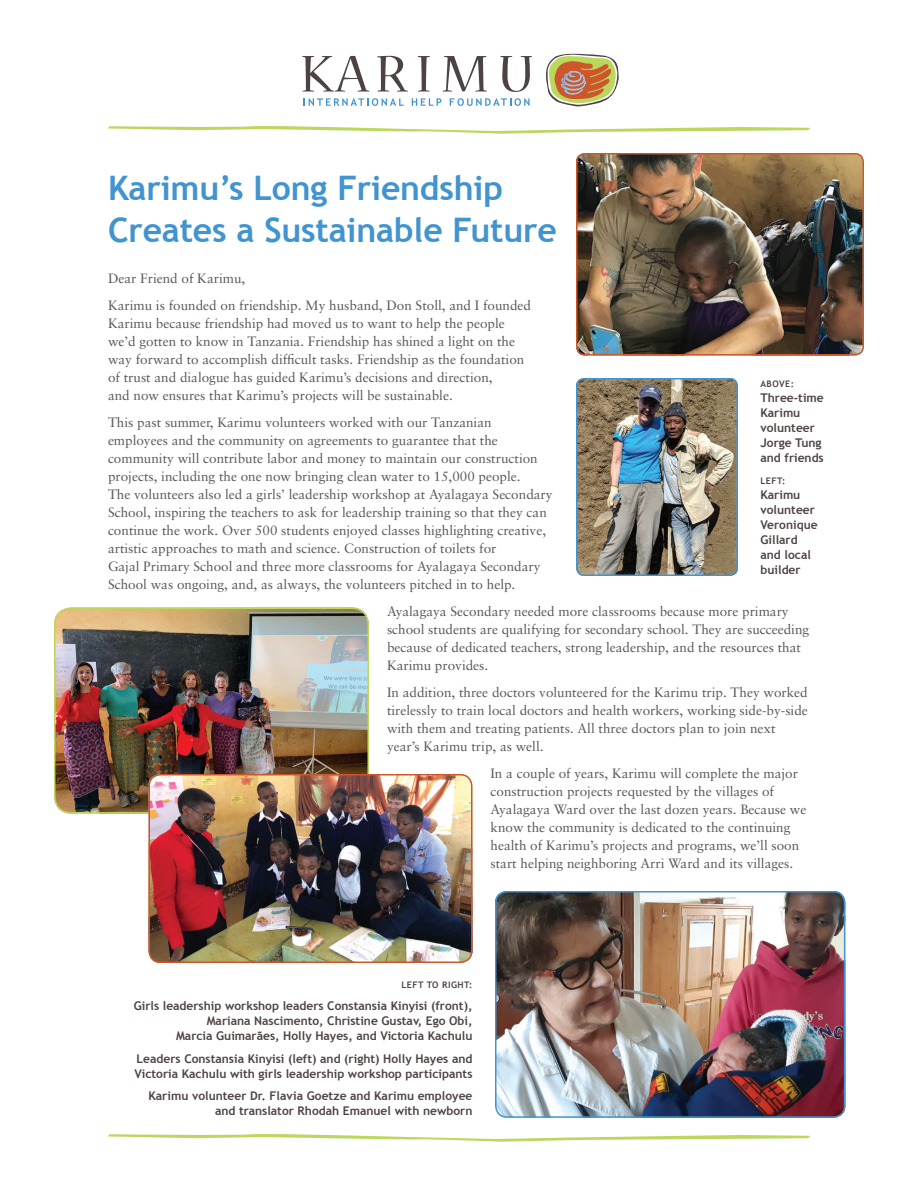
<style>
.page{position:relative;width:918px;height:1188px;background:#fff}
.page>*{position:absolute;margin:0;border:0;box-sizing:border-box;transform-origin:0 0}
.t1{font:700 33.75px/42px "Trebuchet MS";letter-spacing:-.005em;color:#4194d0}
.t2{font:13.5px/18px "Sabon";color:#57585a}
.t3{font:700 12px/15px "Trebuchet MS";color:#4d4342}
.t4{font:700 9px "Trebuchet MS";letter-spacing:.05em;color:#4d4342}
</style>
<div class="page">
<svg style="left:546px;top:53px;width:73px;height:53px"></svg>
<svg style="left:302px;top:56px;width:67px;height:36px"></svg>
<svg style="left:377px;top:56px;width:31px;height:36px"></svg>
<svg style="left:418px;top:56px;width:12px;height:36px"></svg>
<svg style="left:443px;top:56px;width:44px;height:36px"></svg>
<svg style="left:500px;top:56px;width:32px;height:36px"></svg>
<svg style="left:304px;top:98px;width:100px;height:8px"></svg>
<svg style="left:412px;top:98px;width:29px;height:8px"></svg>
<svg style="left:450px;top:98px;width:80px;height:8px"></svg>
<svg style="left:108px;top:126px;width:702px;height:8px"></svg>
<svg style="left:108px;top:1134px;width:702px;height:8px"></svg>
<img style="left:576px;top:153px;width:287px;height:200px">
<div style="left:576px;top:153px;width:288px;height:203px;border:2px solid #cb572b;border-radius:8px"></div>
<img style="left:576px;top:378px;width:162px;height:198px">
<div style="left:576px;top:378px;width:162px;height:198px;border:2px solid #4194d0;border-radius:7px"></div>
<img style="left:54px;top:608px;width:315px;height:205px">
<div style="left:54px;top:608px;width:315px;height:206px;border:2px solid #bbd75e;border-radius:16px"></div>
<img style="left:148px;top:774px;width:322px;height:189px">
<div style="left:149px;top:774px;width:324px;height:189px;border:2px solid #cb572b;border-radius:11px"></div>
<img style="left:495px;top:891px;width:350px;height:227px">
<div style="left:495px;top:891px;width:350px;height:227px;border:2px solid #4194d0;border-radius:11px"></div>
<h1 class="t1" style="left:108px;top:167px;width:450px">Karimu’s Long Friendship<br>Creates a Sustainable Future</h1>
<p class="t2" style="left:108px;top:265px;width:425px;line-height:27px">Dear Friend of Karimu,<br>Karimu is founded on friendship. My husband, Don Stoll, and I founded</p>
<p class="t2" style="left:108px;top:314px;width:418px">Karimu because friendship had moved us to want to help the people we’d gotten to know in Tanzania. Friendship has shined a light on the way forward to accomplish difficult tasks. Friendship as the foundation of trust and dialogue has guided Karimu’s decisions and direction,<br>and now ensures that Karimu’s projects will be sustainable.</p>
<p class="t2" style="left:108px;top:413px;width:446px">This past summer, Karimu volunteers worked with our Tanzanian employees and the community on agreements to guarantee that the community will contribute labor and money to maintain our construction projects, including the one now bringing clean water to 15,000 people.<br>The volunteers also led a girls’ leadership workshop at Ayalagaya Secondary School, inspiring the teachers to ask for leadership training so that they can continue the work. Over 500 students enjoyed classes highlighting creative, artistic approaches to math and science. Construction of toilets for<br>Gajal Primary School and three more classrooms for Ayalagaya Secondary School was ongoing, and, as always, the volunteers pitched in to help.</p>
<p class="t2" style="left:387px;top:602px;width:424px">Ayalagaya Secondary needed more classrooms because more primary school students are qualifying for secondary school. They are succeeding because of dedicated teachers, strong leadership, and the resources that Karimu provides.</p>
<p class="t2" style="left:387px;top:683px;width:422px">In addition, three doctors volunteered for the Karimu trip. They worked tirelessly to train local doctors and health workers, working side-by-side with them and treating patients. All three doctors plan to join next year’s Karimu trip, as well.</p>
<p class="t2" style="left:491px;top:764px;width:317px">In a couple of years, Karimu will complete the major construction projects requested by the villages of Ayalagaya Ward over the last dozen years. Because we know the community is dedicated to the continuing health of Karimu’s projects and programs, we’ll soon start helping neighboring Arri Ward and its villages.</p>
<p class="t4" style="left:760px;top:378px;width:35px">ABOVE:</p>
<p class="t3" style="left:761px;top:390px;width:65px">Three-time<br>Karimu volunteer<br>Jorge Tung and friends</p>
<p class="t4" style="left:760px;top:476px;width:26px">LEFT:</p>
<p class="t3" style="left:760px;top:488px;width:59px">Karimu volunteer<br>Veronique<br>Gillard and local builder</p>
<p class="t4" style="left:401px;top:979px;width:73px">LEFT TO RIGHT:</p>
<p class="t3" style="left:134px;top:998px;width:340px;text-align:right">Girls leadership workshop leaders Constansia Kinyisi (front),<br>Mariana Nascimento, Christine Gustav, Ego Obi,<br>Marcia Guimarães, Holly Hayes, and Victoria Kachulu</p>
<p class="t3" style="left:135px;top:1051px;width:339px">Leaders Constansia Kinyisi (left) and (right) Holly Hayes and<br>Victoria Kachulu with girls leadership workshop participants</p>
<p class="t3" style="left:149px;top:1088px;width:325px;text-align:right">Karimu volunteer Dr. Flavia Goetze and Karimu employee and translator Rhodah Emanuel with newborn</p>
</div>
